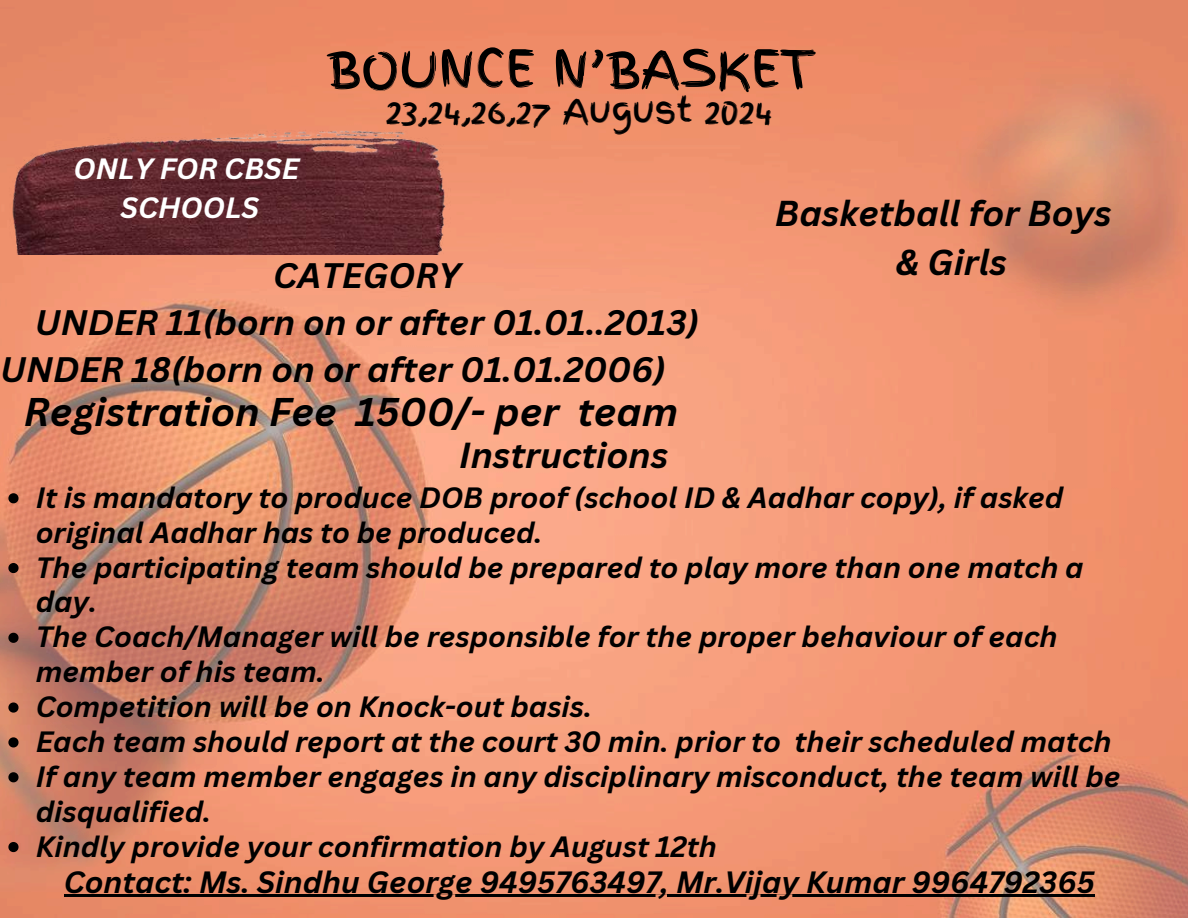
<style>
.page{position:relative;width:1188px;height:918px;background:#fff}
.page>*{position:absolute;margin:0;border:0;box-sizing:border-box;transform-origin:0 0}
.t1{font:51px "Finger Paint";color:#000}
.t2{font:italic 700 39px "Canva Sans";color:#000}
.t3{font:italic 700 35.25px "Canva Sans";color:#000}
.t4{font:italic 700 35.1px/48.9px "Canva Sans";color:#000;text-align:center}
.t5{font:italic 700 34.5px "Canva Sans";color:#000}
.t6{font:33.9px "Finger Paint";color:#000}
.t7{font:italic 700 30px "Canva Sans";color:#000}
.t8{font:italic 700 28.65px/34.8px "Canva Sans";color:#000}
.t9{font:italic 700 28.65px/39.3px "Canva Sans";color:#fff;text-align:center}
</style>
<div class="page">
<img style="left:0;top:0;width:1188px;height:918px">
<img style="left:0;top:51px;width:471px;height:203px">
<svg style="left:8px;top:493px;width:11px;height:10px"></svg>
<svg style="left:8px;top:563px;width:11px;height:10px"></svg>
<svg style="left:8px;top:633px;width:11px;height:10px"></svg>
<svg style="left:8px;top:702px;width:11px;height:11px"></svg>
<svg style="left:8px;top:737px;width:11px;height:10px"></svg>
<svg style="left:8px;top:772px;width:11px;height:10px"></svg>
<svg style="left:8px;top:842px;width:11px;height:10px"></svg>
<hr style="left:64px;top:895px;width:1031px;height:2px;background:#000">
<h1 class="t1" style="left:326px;top:31px;width:490px">BOUNCE N’BASKET</h1>
<p class="t6" style="left:386px;top:86px;width:388px">23,24,26,27 August 2024</p>
<p class="t9" style="left:74px;top:148px;width:227px">ONLY FOR CBSE<br>SCHOOLS</p>
<p class="t4" style="left:775px;top:188px;width:338px">Basketball for Boys &amp; Girls</p>
<p class="t5" style="left:273px;top:251px;width:189px">CATEGORY</p>
<p class="t5" style="left:35px;top:298px;width:666px">UNDER 11(born on or after 01.01..2013)</p>
<p class="t5" style="left:0;top:345px;width:667px">UNDER 18(born on or after 01.01.2006)</p>
<h2 class="t2" style="left:24px;top:385px;width:656px">Registration Fee 1500/- per team</h2>
<p class="t3" style="left:459px;top:431px;width:211px">Instructions</p>
<p class="t8" style="left:36px;top:479px;width:1086px">It is mandatory to produce DOB proof (school ID &amp; Aadhar copy), if asked original Aadhar has to be produced.<br>The participating team should be prepared to play more than one match a day.<br>The Coach/Manager will be responsible for the proper behaviour of each member of his team.<br>Competition will be on Knock-out basis.<br>Each team should report at the court 30 min. prior to their scheduled match If any team member engages in any disciplinary misconduct, the team will be disqualified.<br>Kindly provide your confirmation by August 12th</p>
<p class="t7" style="left:64px;top:861px;width:1032px">Contact: Ms. Sindhu George 9495763497, Mr.Vijay Kumar 9964792365</p>
</div>
